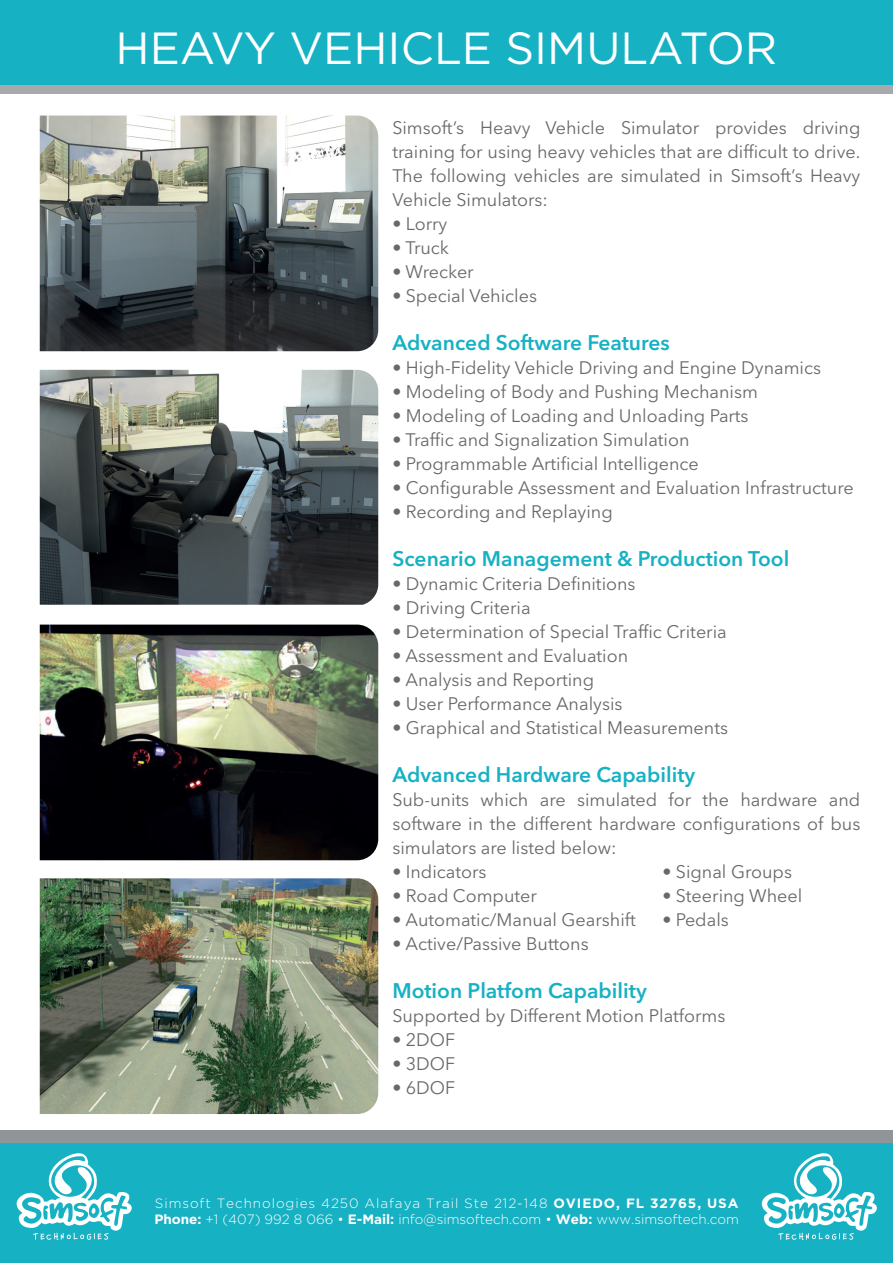
<style>
.page{position:relative;width:893px;height:1263px;background:#fff}
.page>*{position:absolute;margin:0;border:0;box-sizing:border-box;transform-origin:0 0}
.t1{font:45px "Gotham";color:#fff}
.t2{font:600 21px "Avenir Next LT Pro";color:#17b1c4}
.t3{font:18px/24px "Avenir Next LT Pro";color:#696967;text-align:justify}
.t4{font:300 13.5px/16.2px "Gotham";letter-spacing:.07em;color:#fff}
.s1{font-weight:700}
</style>
<div class="page">
<div style="left:0;top:0;width:893px;height:85px;background:#17b1c4"></div>
<div style="left:0;top:85px;width:893px;height:9px;background:#a7a9ac"></div>
<div style="left:0;top:1130px;width:893px;height:12px;background:#8f9598"></div>
<div style="left:0;top:1143px;width:893px;height:120px;background:#17b1c4"></div>
<svg style="left:16px;top:1153px;width:116px;height:87px"></svg>
<svg style="left:762px;top:1153px;width:115px;height:87px"></svg>
<img style="left:40px;top:116px;width:338px;height:235px">
<img style="left:40px;top:370px;width:338px;height:235px">
<img style="left:40px;top:625px;width:338px;height:235px">
<img style="left:40px;top:878px;width:338px;height:236px">
<h1 class="t1" style="left:115px;top:20px;width:663px">HEAVY VEHICLE SIMULATOR</h1>
<p class="t3" style="left:392px;top:116px;width:470px">Simsoft’s Heavy Vehicle Simulator provides driving training for using heavy vehicles that are difficult to drive.<br>The following vehicles are simulated in Simsoft’s Heavy Vehicle Simulators:</p>
<p class="t3" style="left:392px;top:212px;width:57px">• Lorry</p>
<p class="t3" style="left:392px;top:235px;width:58px">• Truck</p>
<p class="t3" style="left:392px;top:259px;width:83px">• Wrecker</p>
<p class="t3" style="left:392px;top:283px;width:146px">• Special Vehicles</p>
<p class="t2" style="left:392px;top:330px;width:279px">Advanced Software Features</p>
<p class="t3" style="left:392px;top:356px;width:430px">• High-Fidelity Vehicle Driving and Engine Dynamics</p>
<p class="t3" style="left:392px;top:380px;width:367px">• Modeling of Body and Pushing Mechanism</p>
<p class="t3" style="left:392px;top:404px;width:358px">• Modeling of Loading and Unloading Parts</p>
<p class="t3" style="left:392px;top:428px;width:299px">• Traffic and Signalization Simulation</p>
<p class="t3" style="left:392px;top:452px;width:308px">• Programmable Artificial Intelligence</p>
<p class="t3" style="left:392px;top:475px;width:463px">• Configurable Assessment and Evaluation Infrastructure</p>
<p class="t3" style="left:392px;top:499px;width:222px">• Recording and Replaying</p>
<p class="t2" style="left:392px;top:546px;width:399px">Scenario Management &amp; Production Tool</p>
<p class="t3" style="left:392px;top:572px;width:245px">• Dynamic Criteria Definitions</p>
<p class="t3" style="left:392px;top:596px;width:140px">• Driving Criteria</p>
<p class="t3" style="left:392px;top:620px;width:336px">• Determination of Special Traffic Criteria</p>
<p class="t3" style="left:392px;top:644px;width:237px">• Assessment and Evaluation</p>
<p class="t3" style="left:392px;top:668px;width:203px">• Analysis and Reporting</p>
<p class="t3" style="left:392px;top:691px;width:232px">• User Performance Analysis</p>
<p class="t3" style="left:392px;top:715px;width:337px">• Graphical and Statistical Measurements</p>
<p class="t2" style="left:392px;top:762px;width:304px">Advanced Hardware Capability</p>
<p class="t3" style="left:392px;top:788px;width:470px">Sub-units which are simulated for the hardware and software in the different hardware configurations of bus simulators are listed below:</p>
<p class="t3" style="left:392px;top:860px;width:96px">• Indicators</p>
<p class="t3" style="left:662px;top:860px;width:131px">• Signal Groups</p>
<p class="t3" style="left:392px;top:884px;width:146px">• Road Computer</p>
<p class="t3" style="left:662px;top:884px;width:142px">• Steering Wheel</p>
<p class="t3" style="left:392px;top:907px;width:245px">• Automatic/Manual Gearshift</p>
<p class="t3" style="left:662px;top:907px;width:68px">• Pedals</p>
<p class="t3" style="left:392px;top:931px;width:198px">• Active/Passive Buttons</p>
<p class="t2" style="left:392px;top:978px;width:256px">Motion Platfom Capability</p>
<p class="t3" style="left:392px;top:1004px;width:335px">Supported by Different Motion Platforms</p>
<p class="t3" style="left:392px;top:1028px;width:64px">• 2DOF</p>
<p class="t3" style="left:392px;top:1052px;width:64px">• 3DOF</p>
<p class="t3" style="left:392px;top:1076px;width:64px">• 6DOF</p>
<p class="t4" style="left:154px;top:1194px;width:586px">Simsoft Technologies 4250 Alafaya Trail Ste 212-148 <span class="s1">OVIEDO, FL 32765, USA<br>Phone:</span> +1 (407) 992 8 066 • <span class="s1">E-Mail:</span> info@simsoftech.com • <span class="s1">Web:</span> www.simsoftech.com</p>
</div>
